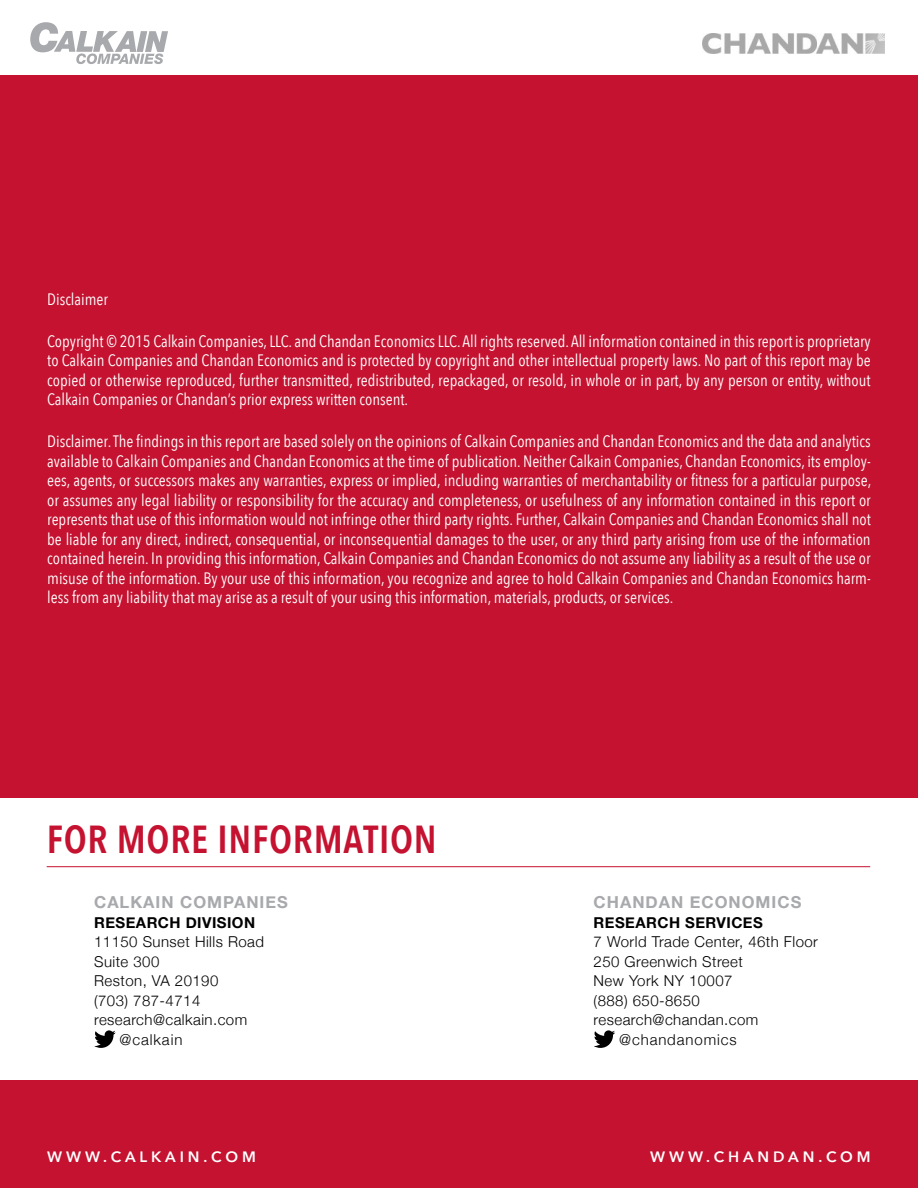
<style>
.page{position:relative;width:918px;height:1188px;background:#fff}
.page>*{position:absolute;margin:0;border:0;box-sizing:border-box;transform-origin:0 0}
.FOR_MORE_INFORMATION{font:600 39px "Avenir Next Condensed";letter-spacing:.02em;color:#c41230}
.Disclaimer_text{font:16.5px/19.5px "Avenir Next Condensed";color:#fff;text-align:justify}
.Company{font:700 16.5px "Helvetica Neue";letter-spacing:.06em;color:#a7a9ac}
.Contact{font:300 15px "Helvetica Neue";letter-spacing:.03em;color:#000}
.Contact-2{font:700 15px "Helvetica Neue";letter-spacing:.03em;color:#000}
.t1{font:600 15px "Avenir Next";letter-spacing:.26em;color:#fff}
.Twitter{font:300 15px "Helvetica Neue";letter-spacing:.06em;color:#000}
</style>
<div class="page">
<img style="left:702px;top:33px;width:182px;height:20px">
<svg style="left:30px;top:22px;width:138px;height:42px"></svg>
<div style="left:0;top:76px;width:918px;height:1112px;background:#c41230"></div>
<div style="left:0;top:798px;width:918px;height:282px;background:#fff"></div>
<hr style="left:47px;top:866px;width:823px;height:1px;background:#c41230">
<svg style="left:94px;top:1030px;width:22px;height:18px"></svg>
<svg style="left:594px;top:1030px;width:21px;height:18px"></svg>
<p class="Disclaimer_text" style="left:47px;top:289px;width:62px">Disclaimer</p>
<p class="Disclaimer_text" style="left:47px;top:331px;width:825px">Copyright © 2015 Calkain Companies, LLC. and Chandan Economics LLC. All rights reserved. All information contained in this report is proprietary to Calkain Companies and Chandan Economics and is protected by copyright and other intellectual property laws. No part of this report may be copied or otherwise reproduced, further transmitted, redistributed, repackaged, or resold, in whole or in part, by any person or entity, without Calkain Companies or Chandan’s prior express written consent.</p>
<p class="Disclaimer_text" style="left:47px;top:431px;width:826px">Disclaimer. The findings in this report are based solely on the opinions of Calkain Companies and Chandan Economics and the data and analytics available to Calkain Companies and Chandan Economics at the time of publication. Neither Calkain Companies, Chandan Economics, its employ&shy;ees, agents, or successors makes any warranties, express or implied, including warranties of merchantability or fitness for a particular purpose, or assumes any legal liability or responsibility for the accuracy and completeness, or usefulness of any information contained in this report or represents that use of this information would not infringe other third party rights. Further, Calkain Companies and Chandan Economics shall not be liable for any direct, indirect, consequential, or inconsequential damages to the user, or any third party arising from use of the information contained herein. In providing this information, Calkain Companies and Chandan Economics do not assume any liability as a result of the use or misuse of the information. By your use of this information, you recognize and agree to hold Calkain Companies and Chandan Economics harm&shy;less from any liability that may arise as a result of your using this information, materials, products, or services.</p>
<p class="FOR_MORE_INFORMATION" style="left:47px;top:805px;width:392px">FOR MORE INFORMATION</p>
<p class="Company" style="left:94px;top:889px;width:195px">CALKAIN COMPANIES</p>
<p class="Contact-2" style="left:94px;top:911px;width:163px">RESEARCH DIVISION</p>
<p class="Contact" style="left:94px;top:930px;width:171px">11150 Sunset Hills Road</p>
<p class="Contact" style="left:94px;top:949px;width:67px">Suite 300</p>
<p class="Contact" style="left:94px;top:969px;width:126px">Reston, VA 20190</p>
<p class="Contact" style="left:94px;top:988px;width:108px">(703) 787-4714</p>
<p class="Contact" style="left:94px;top:1008px;width:155px">research@calkain.com</p>
<p class="Twitter" style="left:120px;top:1027px;width:64px">@calkain</p>
<p class="Company" style="left:594px;top:889px;width:209px">CHANDAN ECONOMICS</p>
<p class="Contact-2" style="left:594px;top:911px;width:171px">RESEARCH SERVICES</p>
<p class="Contact" style="left:594px;top:930px;width:226px">7 World Trade Center, 46th Floor</p>
<p class="Contact" style="left:594px;top:949px;width:151px">250 Greenwich Street</p>
<p class="Contact" style="left:594px;top:969px;width:140px">New York NY 10007</p>
<p class="Contact" style="left:594px;top:988px;width:108px">(888) 650-8650</p>
<p class="Contact" style="left:594px;top:1008px;width:166px">research@chandan.com</p>
<p class="Twitter" style="left:619px;top:1027px;width:119px">@chandanomics</p>
<p class="t1" style="left:47px;top:1144px;width:210px">WWW.CALKAIN.COM</p>
<p class="t1" style="left:650px;top:1144px;width:222px">WWW.CHANDAN.COM</p>
</div>
